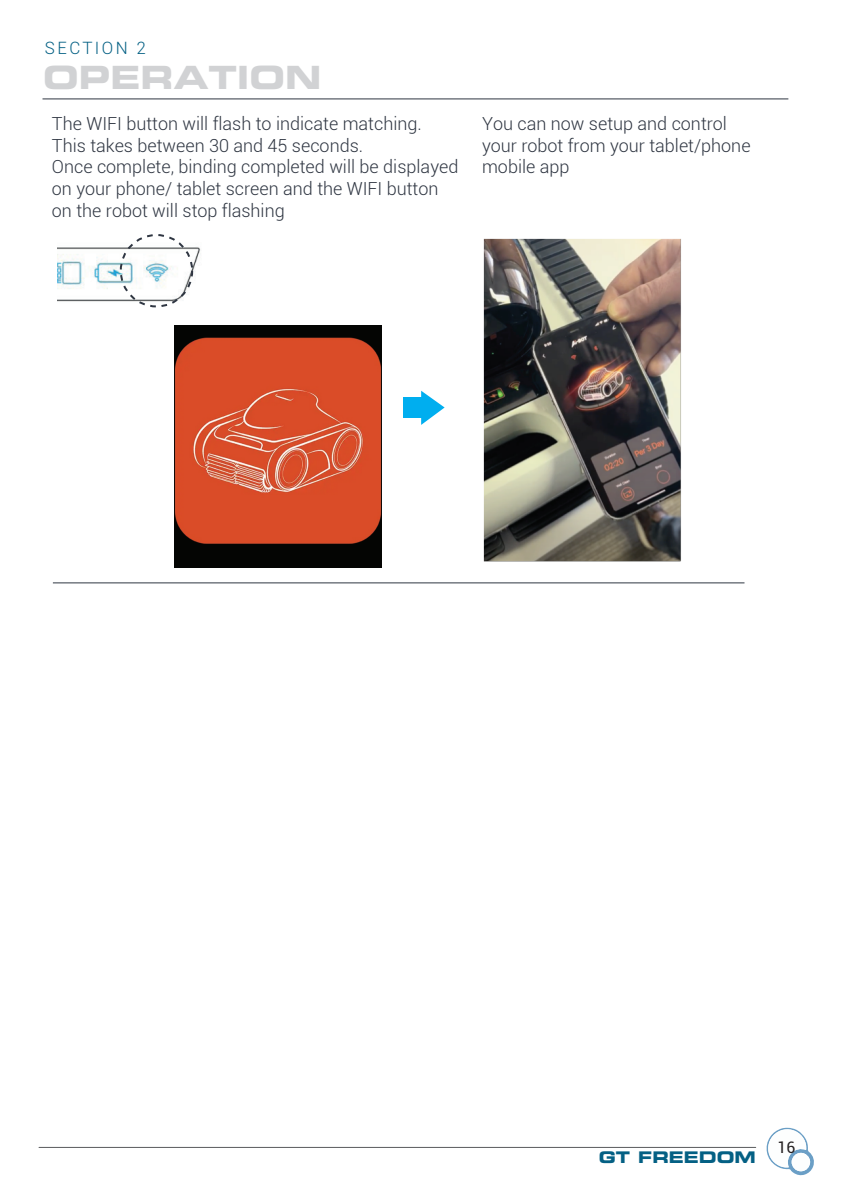
<style>
.page{position:relative;width:842px;height:1191px;background:#fff}
.page>*{position:absolute;margin:0;border:0;box-sizing:border-box;transform-origin:0 0}
.t1{font:32px "Eurostile LT Std Bold Ex 2";color:#d1d2d4}
.t2{font:300 18px/21.6px "Roboto";color:#2f3642}
.t3{font:300 17px "Roboto";letter-spacing:.14em;color:#046084}
.t4{font:16px "Eurostile LT Std Bold Ex 2";color:#046084}
.t5{font:15.8px "Roboto";color:#231f20}
</style>
<div class="page">
<img style="left:57px;top:242px;width:144px;height:62px">
<hr style="left:43px;top:99px;width:745px;height:1px;background:#2f3642">
<div style="left:403px;top:398px;width:22px;height:20px;background:#00aeef"></div>
<svg style="left:421px;top:391px;width:24px;height:34px"></svg>
<hr style="left:53px;top:582px;width:691px;height:1px;background:#2f3642">
<img style="left:483px;top:238px;width:198px;height:323px">
<svg style="left:766px;top:1127px;width:48px;height:48px"></svg>
<div style="left:792px;top:1152px;width:18px;height:19px;background:#fcfefe;border-radius:50%"></div>
<hr style="left:39px;top:1147px;width:717px;height:1px;background:#595a5c">
<img style="left:175px;top:326px;width:206px;height:241px">
<div style="left:120px;top:234px;width:73px;height:73px;border:2px dashed #2f3642;border-radius:50%"></div>
<p class="t3" style="left:45px;top:36px;width:102px">SECTION 2</p>
<h1 class="t1" style="left:43px;top:55px;width:280px">OPERATION</h1>
<p class="t2" style="left:52px;top:112px;width:408px">The WIFI button will flash to indicate matching.<br>This takes between 30 and 45 seconds.<br>Once complete, binding completed will be displayed on your phone/ tablet screen and the WIFI button on the robot will stop flashing</p>
<p class="t2" style="left:482px;top:112px;width:270px">You can now setup and control your robot from your tablet/phone mobile app</p>
<p class="t4" style="left:599px;top:1146px;width:158px">GT FREEDOM</p>
<p class="t5" style="left:777px;top:1136px;width:20px">16</p>
</div>
